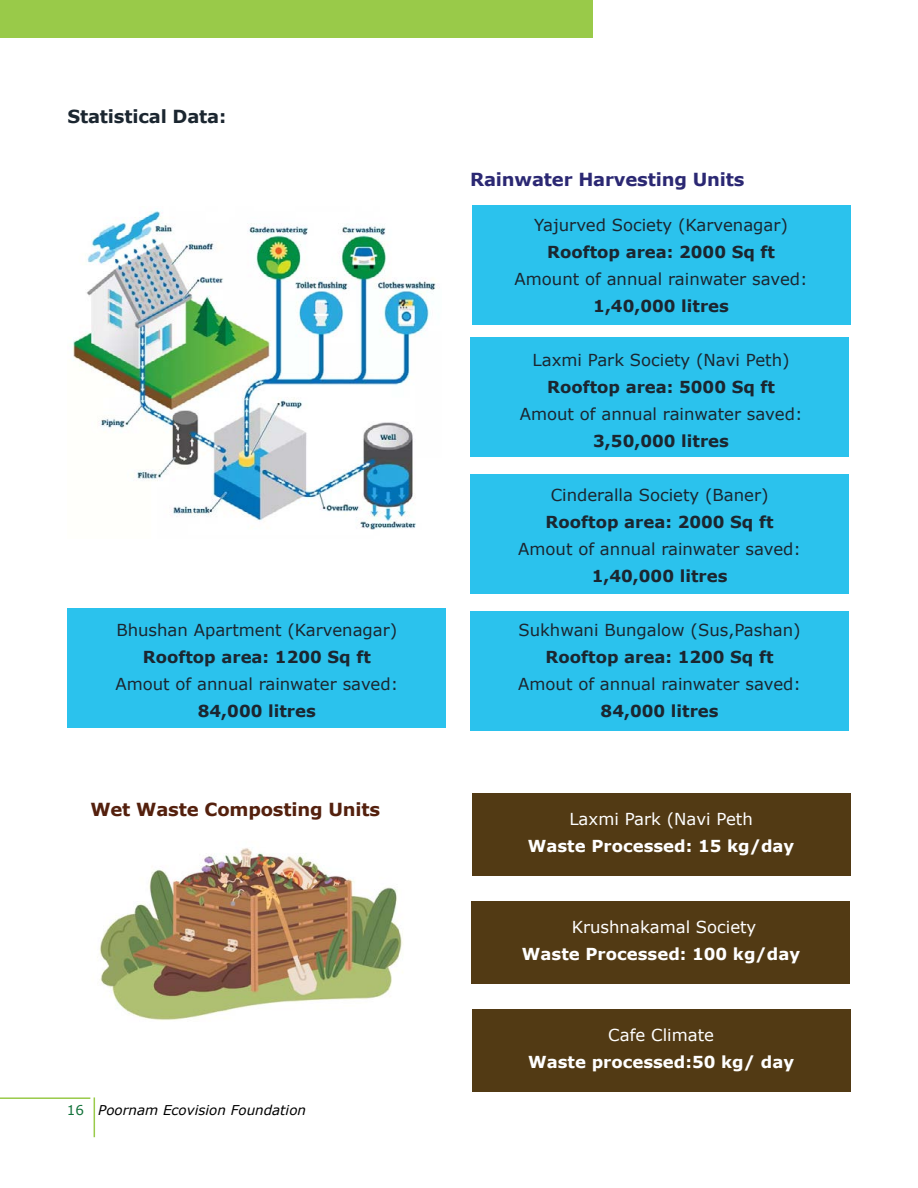
<style>
.page{position:relative;width:918px;height:1188px;background:#fff}
.page>*{position:absolute;margin:0;border:0;box-sizing:border-box;transform-origin:0 0}
.t1{font:700 18px "Verdana";letter-spacing:-.01em;color:#2b2873}
.t2{font:700 18px "Verdana";letter-spacing:-.01em;color:#54200d}
.t3{font:700 18px "Verdana";letter-spacing:-.01em;color:#1b2630}
.t4{font:16.5px "Verdana";color:#1b2630}
.t5{font:700 16.5px "Verdana";color:#1b2630}
.t6{font:700 16.5px "Verdana";color:#fff}
.t7{font:16.5px "Verdana";color:#fff}
.t8{font:italic 13.5px "Verdana";color:#000}
.s1{font-style:normal;color:#117139}
</style>
<div class="page">
<hr style="left:0;top:1097px;width:90px;height:2px;background:#99ca49">
<hr style="left:94px;top:1097px;width:1px;height:40px;background:#99ca49">
<div style="left:0;top:0;width:592px;height:38px;background:#99ca49"></div>
<hr style="left:917px;top:0;width:1px;height:38px;background:#99ca49">
<img style="left:73px;top:211px;width:363px;height:319px">
<div style="left:472px;top:206px;width:378px;height:119px;background:#2bc2ed"></div>
<div style="left:470px;top:337px;width:379px;height:119px;background:#2bc2ed"></div>
<div style="left:470px;top:475px;width:379px;height:119px;background:#2bc2ed"></div>
<div style="left:68px;top:608px;width:378px;height:120px;background:#2bc2ed"></div>
<div style="left:470px;top:611px;width:379px;height:120px;background:#2bc2ed"></div>
<img style="left:99px;top:848px;width:304px;height:173px">
<div style="left:472px;top:793px;width:378px;height:83px;background:#523a14"></div>
<div style="left:471px;top:901px;width:379px;height:83px;background:#523a14"></div>
<div style="left:472px;top:1010px;width:378px;height:82px;background:#523a14"></div>
<p class="t3" style="left:68px;top:104px;width:160px">Statistical Data:</p>
<p class="t4" style="left:116px;top:619px;width:282px">Bhushan Apartment (Karvenagar)</p>
<p class="t5" style="left:143px;top:645px;width:229px">Rooftop area: 1200 Sq ft</p>
<p class="t4" style="left:116px;top:673px;width:284px">Amout of annual rainwater saved:</p>
<p class="t5" style="left:198px;top:699px;width:120px">84,000 litres</p>
<p class="t2" style="left:90px;top:797px;width:291px">Wet Waste Composting Units</p>
<p class="t8" style="left:67px;top:1101px;width:241px"><span class="s1">16</span> Poornam Ecovision Foundation</p>
<p class="t1" style="left:470px;top:167px;width:276px">Rainwater Harvesting Units</p>
<p class="t4" style="left:534px;top:214px;width:255px">Yajurved Society (Karvenagar)</p>
<p class="t5" style="left:547px;top:240px;width:229px">Rooftop area: 2000 Sq ft</p>
<p class="t4" style="left:515px;top:268px;width:295px">Amount of annual rainwater saved:</p>
<p class="t5" style="left:593px;top:294px;width:137px">1,40,000 litres</p>
<p class="t4" style="left:533px;top:349px;width:259px">Laxmi Park Society (Navi Peth)</p>
<p class="t5" style="left:547px;top:375px;width:229px">Rooftop area: 5000 Sq ft</p>
<p class="t4" style="left:520px;top:403px;width:284px">Amout of annual rainwater saved:</p>
<p class="t5" style="left:593px;top:429px;width:137px">3,50,000 litres</p>
<p class="t4" style="left:551px;top:484px;width:219px">Cinderalla Society (Baner)</p>
<p class="t5" style="left:546px;top:510px;width:229px">Rooftop area: 2000 Sq ft</p>
<p class="t4" style="left:518px;top:538px;width:284px">Amout of annual rainwater saved:</p>
<p class="t5" style="left:592px;top:564px;width:137px">1,40,000 litres</p>
<p class="t4" style="left:519px;top:619px;width:284px">Sukhwani Bungalow (Sus,Pashan)</p>
<p class="t5" style="left:546px;top:645px;width:229px">Rooftop area: 1200 Sq ft</p>
<p class="t4" style="left:518px;top:673px;width:284px">Amout of annual rainwater saved:</p>
<p class="t5" style="left:601px;top:699px;width:120px">84,000 litres</p>
<p class="t7" style="left:569px;top:808px;width:185px">Laxmi Park (Navi Peth</p>
<p class="t6" style="left:528px;top:834px;width:268px">Waste Processed: 15 kg/day</p>
<p class="t7" style="left:572px;top:916px;width:186px">Krushnakamal Society</p>
<p class="t6" style="left:522px;top:942px;width:280px">Waste Processed: 100 kg/day</p>
<p class="t7" style="left:608px;top:1024px;width:107px">Cafe Climate</p>
<p class="t6" style="left:528px;top:1050px;width:267px">Waste processed:50 kg/ day</p>
</div>
